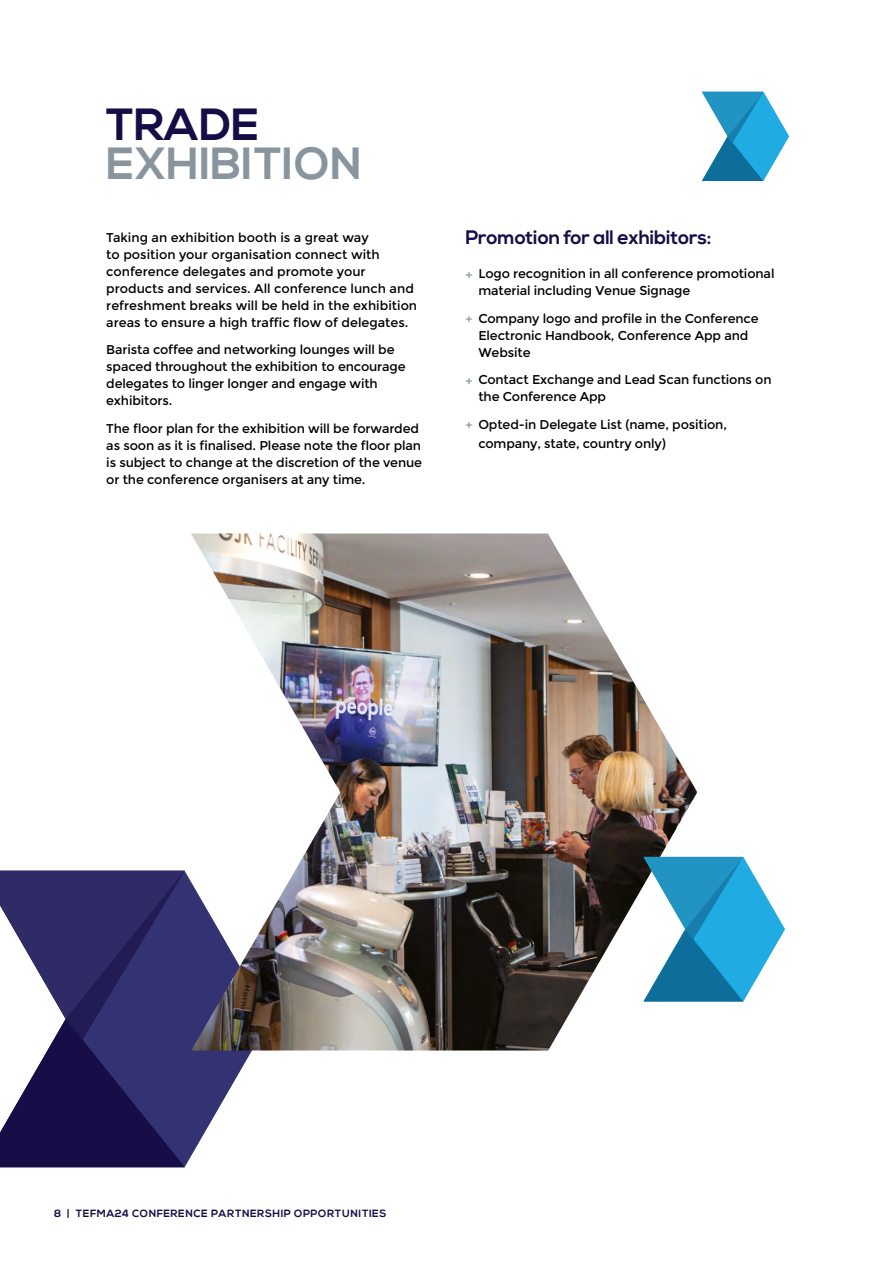
<style>
.page{position:relative;width:893px;height:1263px;background:#fff}
.page>*{position:absolute;margin:0;border:0;box-sizing:border-box;transform-origin:0 0}
.t1{font:700 45px "Nexa";color:#88959e}
.t2{font:700 45px "Nexa";color:#160d47}
.t3{font:700 19.5px "Nexa";letter-spacing:-.01em;color:#160d47}
.t4{font:12.75px/17px "Montserrat";letter-spacing:-.01em;color:#000}
.t5{font:700 10.5px "Nexa";letter-spacing:.05em;color:#160d47}
.s1{color:#88959e}
</style>
<div class="page">
<svg style="left:185px;top:871px;width:85px;height:296px"></svg>
<svg style="left:0;top:871px;width:185px;height:296px;background:#444175"></svg>
<svg style="left:702px;top:92px;width:87px;height:89px"></svg>
<img style="left:191px;top:533px;width:506px;height:517px">
<svg style="left:643px;top:857px;width:142px;height:144px"></svg>
<h1 class="t2" style="left:106px;top:99px;width:154px">TRADE</h1>
<h1 class="t1" style="left:106px;top:138px;width:257px">EXHIBITION</h1>
<p class="t4" style="left:106px;top:229px;width:312px">Taking an exhibition booth is a great way<br>to position your organisation connect with conference delegates and promote your products and services. All conference lunch and refreshment breaks will be held in the exhibition areas to ensure a high traffic flow of delegates.</p>
<p class="t4" style="left:106px;top:341px;width:301px">Barista coffee and networking lounges will be spaced throughout the exhibition to encourage delegates to linger longer and engage with exhibitors.</p>
<p class="t4" style="left:106px;top:420px;width:317px">The floor plan for the exhibition will be forwarded as soon as it is finalised. Please note the floor plan is subject to change at the discretion of the venue or the conference organisers at any time.</p>
<h2 class="t3" style="left:466px;top:226px;width:247px">Promotion for all exhibitors:</h2>
<p class="t4" style="left:478px;top:265px;width:298px;text-indent:-13px"><span class="s1">+</span> Logo recognition in all conference promotional material including Venue Signage</p>
<p class="t4" style="left:478px;top:310px;width:282px;text-indent:-13px"><span class="s1">+</span> Company logo and profile in the Conference<br>Electronic Handbook, Conference App and<br>Website</p>
<p class="t4" style="left:478px;top:371px;width:295px;text-indent:-13px"><span class="s1">+</span> Contact Exchange and Lead Scan functions on the Conference App</p>
<p class="t4" style="left:478px;top:415px;width:250px;line-height:19.5px;text-indent:-13px"><span class="s1">+</span> Opted-in Delegate List (name, position, company, state, country only)</p>
<p class="t5" style="left:54px;top:1207px;width:334px">8 | TEFMA24 CONFERENCE PARTNERSHIP OPPORTUNITIES</p>
</div>
